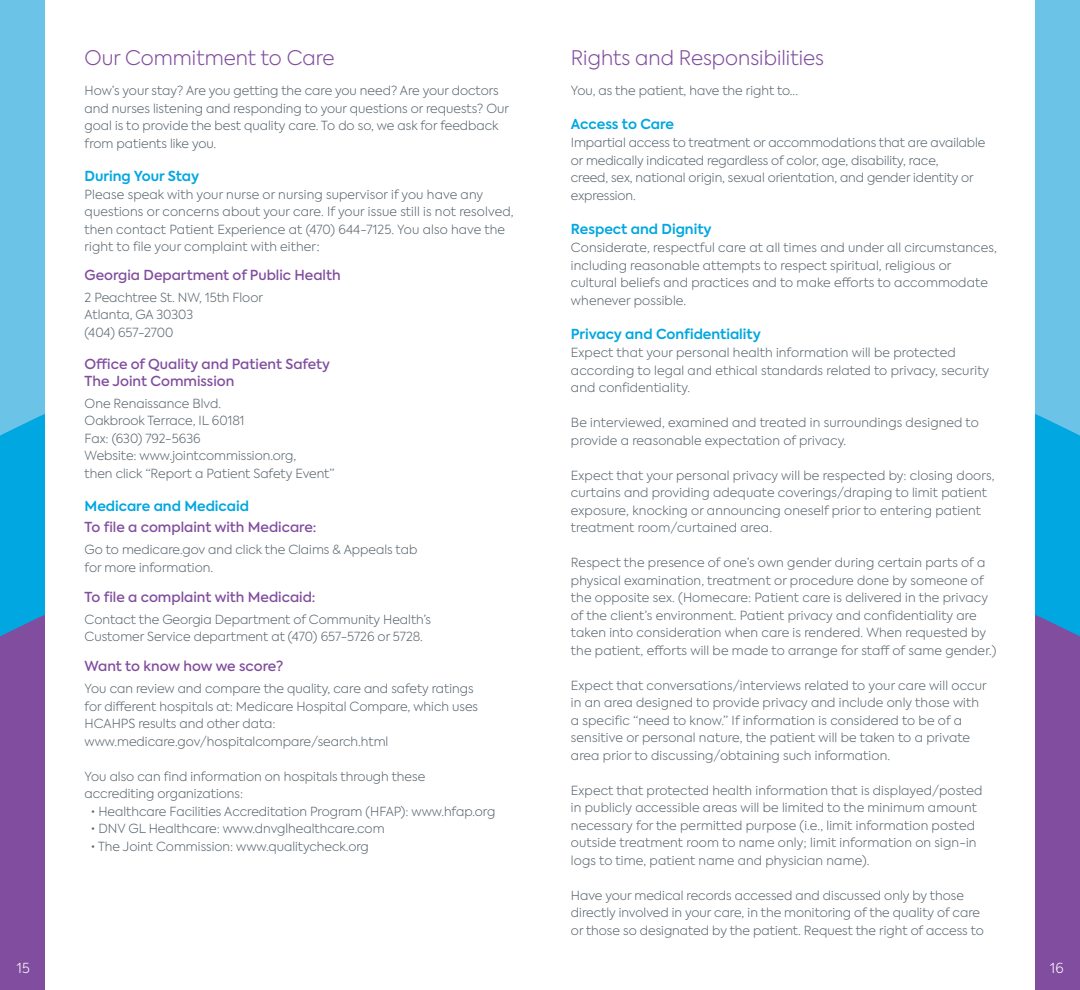
<style>
.page{position:relative;width:1080px;height:990px;background:#fff}
.page>*{position:absolute;margin:0;border:0;box-sizing:border-box;transform-origin:0 0}
.t1{font:300 20px "Axiforma";color:#814d9e}
.t2{font:500 13.75px/16.2px "Axiforma";color:#814d9e}
.t3{font:600 13.75px "Axiforma";color:#00a7e1}
.t4{font:300 13.75px "Axiforma";color:#fff}
.t5{font:300 12.5px/17.5px "Axiforma";letter-spacing:.005em;color:#5b6770}
.s1{font-size:13.75px}
</style>
<div class="page">
<div style="left:1035px;top:0;width:45px;height:940px;background:#6bc4e8"></div>
<svg style="left:1035px;top:414px;width:45px;height:576px;background:#536eb6"></svg>
<div style="left:0;top:0;width:45px;height:940px;background:#6bc4e8"></div>
<svg style="left:0;top:414px;width:45px;height:576px;background:#536eb6"></svg>
<h1 class="t1" style="left:85px;top:45px;width:251px">Our Commitment to Care</h1>
<p class="t5" style="left:85px;top:82px;width:426px">How’s your stay? Are you getting the care you need? Are your doctors and nurses listening and responding to your questions or requests? Our goal is to provide the best quality care. To do so, we ask for feedback from patients like you.</p>
<p class="t3" style="left:85px;top:167px;width:116px">During Your Stay</p>
<p class="t5" style="left:85px;top:185px;width:431px">Please speak with your nurse or nursing supervisor if you have any questions or concerns about your care. If your issue still is not resolved, then contact Patient Experience at (470) 644-7125. You also have the right to file your complaint with either<span class="s1">:</span></p>
<p class="t2" style="left:85px;top:267px;width:258px">Georgia Department of Public Health</p>
<p class="t5" style="left:85px;top:289px;width:180px">2 Peachtree St. NW, 15th Floor<br>Atlanta, GA 30303<br>(404) 657-2700</p>
<p class="t2" style="left:85px;top:357px;width:247px">Office of Quality and Patient Safety<br>The Joint Commission</p>
<p class="t5" style="left:85px;top:394px;width:252px">One Renaissance Blvd.<br>Oakbrook Terrace, IL 60181<br>Fax: (630) 792-5636<br>Website: www.jointcommission.org,<br>then click “Report a Patient Safety Event”</p>
<p class="t3" style="left:85px;top:497px;width:166px">Medicare and Medicaid</p>
<p class="t2" style="left:85px;top:520px;width:233px">To file a complaint with Medicare:</p>
<p class="t5" style="left:85px;top:541px;width:334px">Go to medicare.gov and click the Claims &amp; Appeals tab for more information.</p>
<p class="t2" style="left:85px;top:589px;width:232px">To file a complaint with Medicaid:</p>
<p class="t5" style="left:85px;top:610px;width:348px">Contact the Georgia Department of Community Health’s<br>Customer Service department at (470) 657-5726 or 5728.</p>
<p class="t2" style="left:85px;top:658px;width:200px">Want to know how we score?</p>
<p class="t5" style="left:85px;top:680px;width:395px">You can review and compare the quality, care and safety ratings for different hospitals at: Medicare Hospital Compare, which uses HCAHPS results and other data: www.medicare.gov/hospitalcompare/search.html</p>
<p class="t5" style="left:85px;top:767px;width:342px">You also can find information on hospitals through these accrediting organizations:</p>
<p class="t5" style="left:91px;top:802px;width:406px">• Healthcare Facilities Accreditation Program (HFAP): www.hfap.org</p>
<p class="t5" style="left:91px;top:820px;width:295px">• DNV GL Healthcare: www.dnvglhealthcare.com</p>
<p class="t5" style="left:91px;top:837px;width:280px">• The Joint Commission: www.qualitycheck.org</p>
<h1 class="t1" style="left:571px;top:45px;width:255px">Rights and Responsibilities</h1>
<p class="t5" style="left:571px;top:82px;width:229px">You, as the patient, have the right to...</p>
<p class="t3" style="left:571px;top:114px;width:105px">Access to Care</p>
<p class="t5" style="left:571px;top:134px;width:416px">Impartial access to treatment or accommodations that are available or medically indicated regardless of color, age, disability, race,<br>creed, sex, national origin, sexual orientation, and gender identity or expression.</p>
<p class="t3" style="left:571px;top:219px;width:142px">Respect and Dignity</p>
<p class="t5" style="left:571px;top:239px;width:428px">Considerate, respectful care at all times and under all circumstances, including reasonable attempts to respect spiritual, religious or cultural beliefs and practices and to make efforts to accommodate whenever possible.</p>
<p class="t3" style="left:571px;top:324px;width:191px">Privacy and Confidentiality</p>
<p class="t5" style="left:571px;top:344px;width:420px">Expect that your personal health information will be protected according to legal and ethical standards related to privacy, security and confidentiality.</p>
<p class="t5" style="left:571px;top:414px;width:409px">Be interviewed, examined and treated in surroundings designed to provide a reasonable expectation of privacy.</p>
<p class="t5" style="left:571px;top:467px;width:425px">Expect that your personal privacy will be respected by: closing doors, curtains and providing adequate coverings/draping to limit patient exposure, knocking or announcing oneself prior to entering patient treatment room/curtained area.</p>
<p class="t5" style="left:571px;top:554px;width:427px">Respect the presence of one’s own gender during certain parts of a physical examination, treatment or procedure done by someone of the opposite sex. (Homecare: Patient care is delivered in the privacy of the client’s environment. Patient privacy and confidentiality are taken into consideration when care is rendered. When requested by the patient, efforts will be made to arrange for staff of same gender.)</p>
<p class="t5" style="left:571px;top:677px;width:417px">Expect that conversations/interviews related to your care will occur in an area designed to provide privacy and include only those with a specific “need to know.” If information is considered to be of a sensitive or personal nature, the patient will be taken to a private area prior to discussing/obtaining such information.</p>
<p class="t5" style="left:571px;top:782px;width:413px">Expect that protected health information that is displayed/posted in publicly accessible areas will be limited to the minimum amount necessary for the permitted purpose (i.e., limit information posted outside treatment room to name only; limit information on sign-in logs to time, patient name and physician name).</p>
<p class="t5" style="left:571px;top:887px;width:414px">Have your medical records accessed and discussed only by those directly involved in your care, in the monitoring of the quality of care or those so designated by the patient. Request the right of access to</p>
<p class="t4" style="left:17px;top:959px;width:14px">15</p>
<p class="t4" style="left:1050px;top:959px;width:15px">16</p>
</div>
